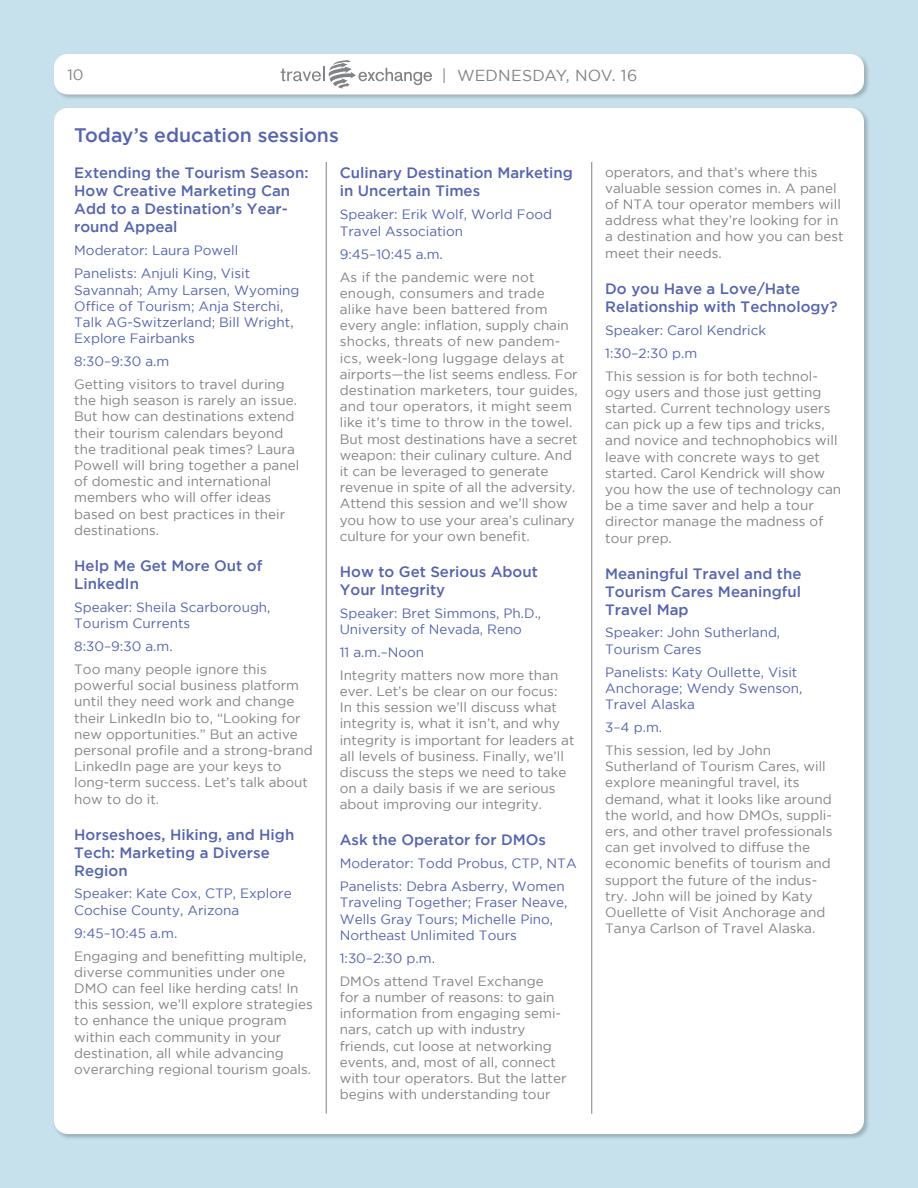
<style>
.page{position:relative;width:918px;height:1188px;background:#c6e1ec}
.page>*{position:absolute;margin:0;border:0;box-sizing:border-box;transform-origin:0 0}
.t1{font:500 19.5px "Gotham";color:#5564ae}
.t2{font:15.9px "Gotham";letter-spacing:.015em;color:#808285}
.today_s_seminars_sub{font:500 15px/18px "Gotham";color:#5564ae}
.t3{font:15px "Gotham";color:#808285}
.today_s_seminars_bod{font:13.5px/16.2px "Gotham";color:#808285}
.today_s_seminars_inf{font:13.5px/16.2px "Gotham";color:#5564ae}
</style>
<div class="page">
<div style="left:53px;top:53px;width:817px;height:47px;background:#231f20;opacity:.25"></div>
<div style="left:54px;top:54px;width:810px;height:40px;background:#fff;border-radius:14px"></div>
<svg style="left:281px;top:60px;width:151px;height:29px"></svg>
<div style="left:54px;top:108px;width:810px;height:1026px;background:#fff;border-radius:14px"></div>
<hr style="left:326px;top:162px;width:1px;height:952px;background:#808285">
<hr style="left:591px;top:162px;width:1px;height:952px;background:#808285">
<p class="t3" style="left:68px;top:66px;width:18px">10</p>
<p class="t2" style="left:442px;top:66px;width:197px">| WEDNESDAY, NOV. 16</p>
<p class="t1" style="left:74px;top:125px;width:266px">Today’s education sessions</p>
<p class="today_s_seminars_sub" style="left:74px;top:164px;width:236px">Extending the Tourism Season:<br>How Creative Marketing Can<br>Add to a Destination’s Year&shy;round Appeal</p>
<p class="today_s_seminars_inf" style="left:74px;top:242px;width:166px">Moderator: Laura Powell</p>
<p class="today_s_seminars_inf" style="left:74px;top:265px;width:227px">Panelists: Anjuli King, Visit<br>Savannah; Amy Larsen, Wyoming<br>Office of Tourism; Anja Sterchi,<br>Talk AG-Switzerland; Bill Wright,<br>Explore Fairbanks</p>
<p class="today_s_seminars_inf" style="left:74px;top:353px;width:97px">8:30–9:30 a.m</p>
<p class="today_s_seminars_bod" style="left:74px;top:376px;width:227px">Getting visitors to travel during the high season is rarely an issue.<br>But how can destinations extend their tourism calendars beyond the traditional peak times? Laura<br>Powell will bring together a panel of domestic and international members who will offer ideas based on best practices in their destinations.</p>
<p class="today_s_seminars_sub" style="left:74px;top:556px;width:190px">Help Me Get More Out of<br>LinkedIn</p>
<p class="today_s_seminars_inf" style="left:74px;top:599px;width:198px">Speaker: Sheila Scarborough,<br>Tourism Currents</p>
<p class="today_s_seminars_inf" style="left:74px;top:638px;width:100px">8:30–9:30 a.m.</p>
<p class="today_s_seminars_bod" style="left:74px;top:661px;width:240px">Too many people ignore this powerful social business platform until they need work and change their LinkedIn bio to, “Looking for new opportunities.” But an active personal profile and a strong-brand<br>LinkedIn page are your keys to long-term success. Let’s talk about how to do it.</p>
<p class="today_s_seminars_sub" style="left:74px;top:825px;width:222px">Horseshoes, Hiking, and High<br>Tech: Marketing a Diverse<br>Region</p>
<p class="today_s_seminars_inf" style="left:74px;top:885px;width:219px">Speaker: Kate Cox, CTP, Explore<br>Cochise County, Arizona</p>
<p class="today_s_seminars_inf" style="left:74px;top:925px;width:105px">9:45–10:45 a.m.</p>
<p class="today_s_seminars_bod" style="left:74px;top:948px;width:240px">Engaging and benefitting multiple, diverse communities under one DMO can feel like herding cats! In this session, we’ll explore strategies to enhance the unique program within each community in your destination, all while advancing overarching regional tourism goals.</p>
<p class="today_s_seminars_sub" style="left:340px;top:164px;width:235px">Culinary Destination Marketing in Uncertain Times</p>
<p class="today_s_seminars_inf" style="left:340px;top:206px;width:214px">Speaker: Erik Wolf, World Food<br>Travel Association</p>
<p class="today_s_seminars_inf" style="left:340px;top:246px;width:105px">9:45–10:45 a.m.</p>
<p class="today_s_seminars_bod" style="left:340px;top:268px;width:240px">As if the pandemic were not enough, consumers and trade alike have been battered from every angle: inflation, supply chain shocks, threats of new pandem&shy;ics, week-long luggage delays at airports—the list seems endless. For destination marketers, tour guides, and tour operators, it might seem like it’s time to throw in the towel.<br>But most destinations have a secret weapon: their culinary culture. And it can be leveraged to generate revenue in spite of all the adversity.<br>Attend this session and we’ll show you how to use your area’s culinary culture for your own benefit.</p>
<p class="today_s_seminars_sub" style="left:340px;top:562px;width:200px">How to Get Serious About<br>Your Integrity</p>
<p class="today_s_seminars_inf" style="left:340px;top:605px;width:203px">Speaker: Bret Simmons, Ph.D.,<br>University of Nevada, Reno</p>
<p class="today_s_seminars_inf" style="left:340px;top:644px;width:86px">11 a.m.–Noon</p>
<p class="today_s_seminars_bod" style="left:340px;top:667px;width:236px">Integrity matters now more than ever. Let’s be clear on our focus:<br>In this session we’ll discuss what integrity is, what it isn’t, and why integrity is important for leaders at all levels of business. Finally, we’ll discuss the steps we need to take on a daily basis if we are serious about improving our integrity.</p>
<p class="today_s_seminars_sub" style="left:340px;top:831px;width:208px">Ask the Operator for DMOs</p>
<p class="today_s_seminars_inf" style="left:340px;top:855px;width:238px">Moderator: Todd Probus, CTP, NTA</p>
<p class="today_s_seminars_inf" style="left:340px;top:878px;width:229px">Panelists: Debra Asberry, Women<br>Traveling Together; Fraser Neave,<br>Wells Gray Tours; Michelle Pino,<br>Northeast Unlimited Tours</p>
<p class="today_s_seminars_inf" style="left:340px;top:950px;width:97px">1:30–2:30 p.m.</p>
<p class="today_s_seminars_bod" style="left:340px;top:973px;width:228px">DMOs attend Travel Exchange<br>for a number of reasons: to gain information from engaging semi&shy;nars, catch up with industry friends, cut loose at networking events, and, most of all, connect with tour operators. But the latter begins with understanding tour</p>
<p class="today_s_seminars_bod" style="left:605px;top:164px;width:240px">operators, and that’s where this valuable session comes in. A panel of NTA tour operator members will address what they’re looking for in a destination and how you can best meet their needs.</p>
<p class="today_s_seminars_sub" style="left:605px;top:279px;width:234px">Do you Have a Love/Hate<br>Relationship with Technology?</p>
<p class="today_s_seminars_inf" style="left:605px;top:322px;width:163px">Speaker: Carol Kendrick</p>
<p class="today_s_seminars_inf" style="left:605px;top:345px;width:93px">1:30–2:30 p.m</p>
<p class="today_s_seminars_bod" style="left:605px;top:367px;width:238px">This session is for both technol&shy;ogy users and those just getting started. Current technology users can pick up a few tips and tricks, and novice and technophobics will leave with concrete ways to get started. Carol Kendrick will show you how the use of technology can be a time saver and help a tour director manage the madness of tour prep.</p>
<p class="today_s_seminars_sub" style="left:605px;top:564px;width:198px;text-align:justify">Meaningful Travel and the Tourism Cares Meaningful Travel Map</p>
<p class="today_s_seminars_inf" style="left:605px;top:624px;width:177px">Speaker: John Sutherland,<br>Tourism Cares</p>
<p class="today_s_seminars_inf" style="left:605px;top:664px;width:199px">Panelists: Katy Oullette, Visit<br>Anchorage; Wendy Swenson,<br>Travel Alaska</p>
<p class="today_s_seminars_inf" style="left:605px;top:719px;width:58px">3–4 p.m.</p>
<p class="today_s_seminars_bod" style="left:605px;top:742px;width:229px">This session, led by John<br>Sutherland of Tourism Cares, will explore meaningful travel, its demand, what it looks like around the world, and how DMOs, suppli&shy;ers, and other travel professionals can get involved to diffuse the economic benefits of tourism and support the future of the indus&shy;try. John will be joined by Katy<br>Ouellette of Visit Anchorage and<br>Tanya Carlson of Travel Alaska.</p>
</div>
